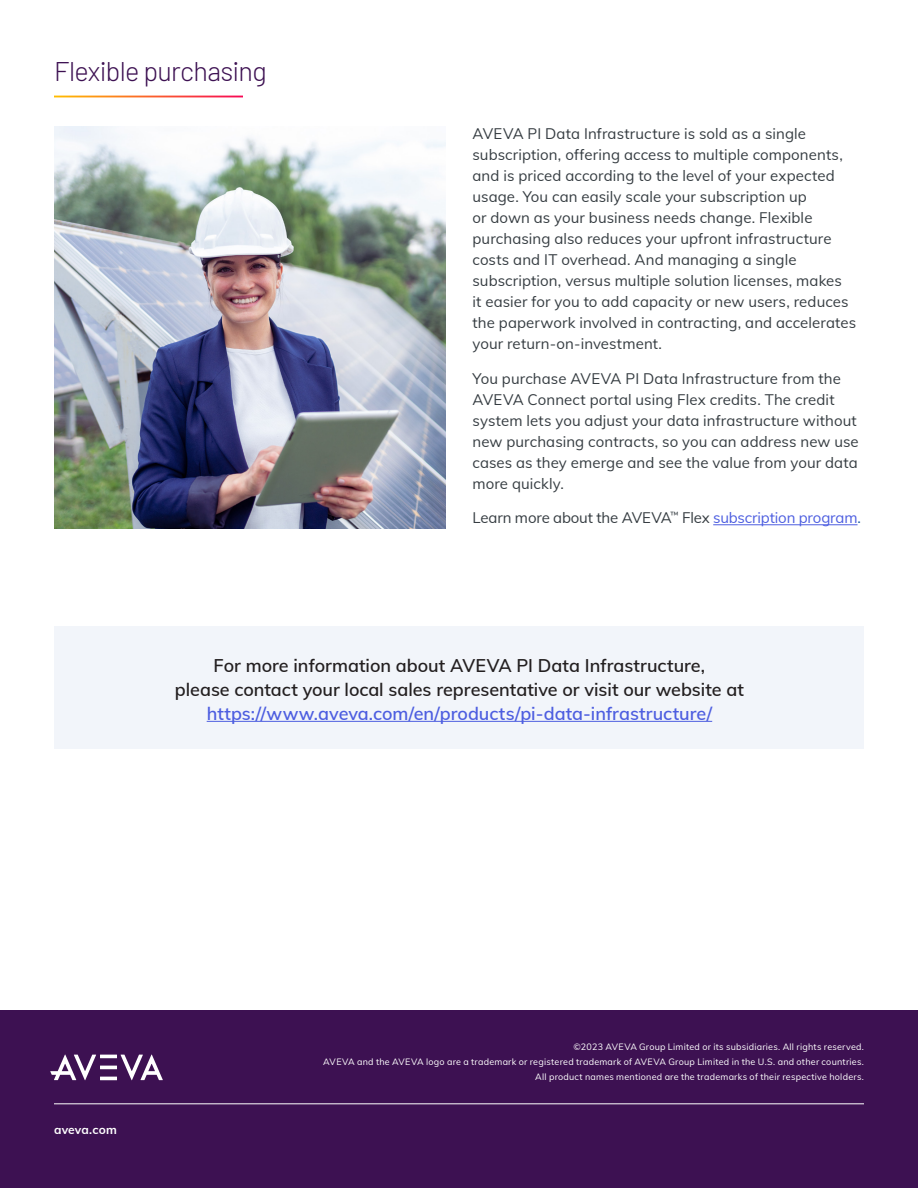
<style>
.page{position:relative;width:918px;height:1188px;background:#fff}
.page>*{position:absolute;margin:0;border:0;box-sizing:border-box;transform-origin:0 0}
.H3_Internal_Pages{font:300 27px "Barlow";letter-spacing:-.025em;color:#3d1152}
.Body_Copy_Callout{font:600 18px/24px "Muli";color:#231f20;text-align:center}
.Body_Copy{font:15px/21px "Muli";letter-spacing:.005em;color:#363d42}
.t1{font:700 12px "Muli";letter-spacing:.015em;color:#fff}
.t2{font:9px/15px "Muli";letter-spacing:.025em;color:#fff;text-align:right}
.s1{color:#4d5ee0}
.s2{color:#175d9e}
</style>
<div class="page">
<div style="left:0;top:1010px;width:918px;height:178px;background:#3d1152"></div>
<hr style="left:100px;top:1077px;width:17px;height:3px;background:#fff">
<hr style="left:100px;top:1066px;width:17px;height:3px;background:#fff">
<hr style="left:100px;top:1055px;width:17px;height:3px;background:#fff">
<svg style="left:50px;top:1055px;width:46px;height:25px"></svg>
<svg style="left:121px;top:1055px;width:42px;height:25px"></svg>
<hr style="left:54px;top:1104px;width:810px;height:1px;background:#fff">
<div style="left:54px;top:626px;width:810px;height:122px;background:#f2f5fa"></div>
<hr style="left:207px;top:721px;width:505px;height:1px;background:#4d5ee0">
<hr style="left:713px;top:524px;width:145px;height:1px;background:#4d5ee0">
<img style="left:54px;top:127px;width:392px;height:401px">
<p class="H3_Internal_Pages" style="left:54px;top:52px;width:214px">Flexible purchasing</p>
<p class="Body_Copy" style="left:472px;top:123px;width:385px">AVEVA PI Data Infrastructure is sold as a single subscription, offering access to multiple components, and is priced according to the level of your expected usage. You can easily scale your subscription up<br>or down as your business needs change. Flexible purchasing also reduces your upfront infrastructure costs and IT overhead. And managing a single subscription, versus multiple solution licenses, makes<br>it easier for you to add capacity or new users, reduces the paperwork involved in contracting, and accelerates your return-on-investment.</p>
<p class="Body_Copy" style="left:472px;top:367px;width:388px">You purchase AVEVA PI Data Infrastructure from the AVEVA Connect portal using Flex credits. The credit system lets you adjust your data infrastructure without new purchasing contracts, so you can address new use cases as they emerge and see the value from your data more quickly.</p>
<p class="Body_Copy" style="left:472px;top:507px;width:390px">Learn more about the AVEVA<sup>™</sup> Flex <span class="s1">subscription program</span><span class="s2">.</span></p>
<p class="Body_Copy_Callout" style="left:175px;top:652px;width:571px">For more information about AVEVA PI Data Infrastructure,<br>please contact your local sales representative or visit our website at <span class="s1">https://www.aveva.com/en/products/pi-data-infrastructure/</span></p>
<p class="t1" style="left:54px;top:1121px;width:64px">aveva.com</p>
<p class="t2" style="left:323px;top:1039px;width:542px">©2023 AVEVA Group Limited or its subsidiaries. All rights reserved.<br>AVEVA and the AVEVA logo are a trademark or registered trademark of AVEVA Group Limited in the U.S. and other countries.<br>All product names mentioned are the trademarks of their respective holders.</p>
</div>
